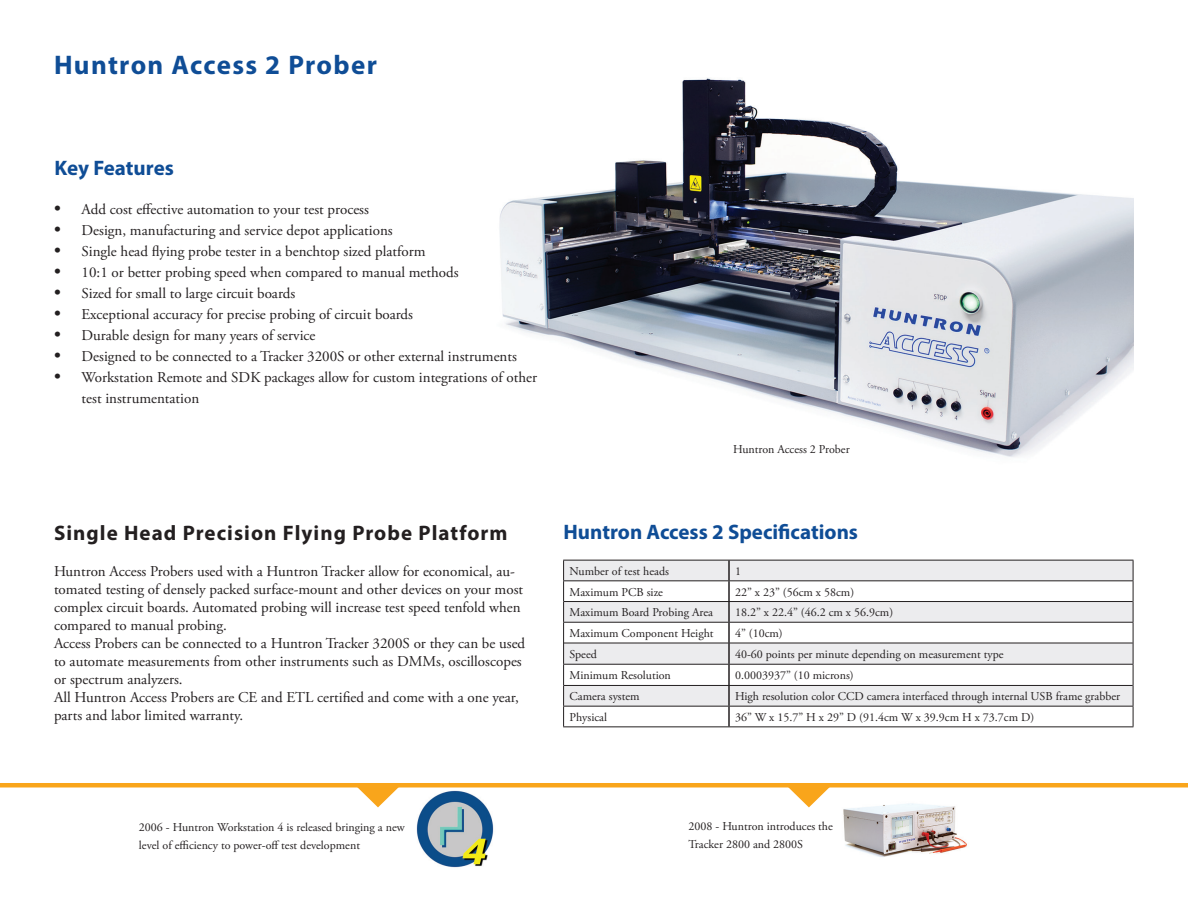
<style>
.page{position:relative;width:1188px;height:918px;background:#fff}
.page>*{position:absolute;margin:0;border:0;box-sizing:border-box;transform-origin:0 0}
.t1{font:700 27px "Myriad Pro";letter-spacing:.05em;color:#0f4d96}
.t2{font:700 21px "Myriad Pro";color:#0f4d96}
.t3{font:700 21px "Myriad Pro";letter-spacing:.05em;color:#231f20}
.t4{font:15px/18px "Adobe Garamond Pro";color:#231f20}
.t5{font:12px/18px "Adobe Garamond Pro";color:#231f20}
.s1{font-family:"Times";font-size:18px}
</style>
<div class="page">
<img style="left:416px;top:790px;width:78px;height:78px">
<img style="left:843px;top:803px;width:124px;height:54px">
<img style="left:499px;top:78px;width:635px;height:379px">
<hr style="left:0;top:783px;width:1188px;height:4px;background:#f9a51b">
<svg style="left:355px;top:787px;width:46px;height:20px"></svg>
<svg style="left:786px;top:787px;width:46px;height:20px"></svg>
<svg style="left:564px;top:561px;width:569px;height:145px;fill:#ececee"></svg>
<svg style="left:728px;top:561px;width:2px;height:19px"></svg>
<hr style="left:728px;top:581px;width:2px;height:20px;background:#231f20">
<hr style="left:728px;top:602px;width:2px;height:20px;background:#231f20">
<hr style="left:728px;top:623px;width:2px;height:20px;background:#231f20">
<hr style="left:728px;top:643px;width:2px;height:21px;background:#231f20">
<hr style="left:728px;top:665px;width:2px;height:20px;background:#231f20">
<hr style="left:728px;top:686px;width:2px;height:20px;background:#231f20">
<svg style="left:728px;top:707px;width:2px;height:19px"></svg>
<hr style="left:564px;top:601px;width:165px;height:1px;background:#231f20">
<hr style="left:729px;top:601px;width:404px;height:1px;background:#231f20">
<hr style="left:564px;top:643px;width:165px;height:1px;background:#231f20">
<hr style="left:729px;top:643px;width:404px;height:1px;background:#231f20">
<hr style="left:564px;top:685px;width:165px;height:1px;background:#231f20">
<hr style="left:729px;top:685px;width:404px;height:1px;background:#231f20">
<hr style="left:563px;top:622px;width:166px;height:1px;background:#231f20">
<hr style="left:729px;top:622px;width:404px;height:1px;background:#231f20">
<hr style="left:563px;top:664px;width:166px;height:1px;background:#231f20">
<hr style="left:729px;top:664px;width:404px;height:1px;background:#231f20">
<hr style="left:563px;top:706px;width:166px;height:1px;background:#231f20">
<hr style="left:729px;top:706px;width:404px;height:1px;background:#231f20">
<hr style="left:563px;top:560px;width:166px;height:1px;background:#231f20">
<hr style="left:729px;top:560px;width:404px;height:1px;background:#231f20">
<hr style="left:563px;top:580px;width:166px;height:1px;background:#231f20">
<hr style="left:729px;top:580px;width:404px;height:1px;background:#231f20">
<svg style="left:563px;top:561px;width:1px;height:165px"></svg>
<svg style="left:1133px;top:561px;width:1px;height:165px"></svg>
<hr style="left:563px;top:726px;width:166px;height:1px;background:#231f20">
<hr style="left:729px;top:726px;width:404px;height:1px;background:#231f20">
<p class="t1" style="left:54px;top:48px;width:325px">Huntron Access 2 Prober</p>
<p class="t2" style="left:55px;top:155px;width:121px">Key Features</p>
<p class="t4" style="left:55px;top:201px;width:316px"><span class="s1">•</span> Add cost effective automation to your test process</p>
<p class="t4" style="left:55px;top:222px;width:340px"><span class="s1">•</span> Design, manufacturing and service depot applications</p>
<p class="t4" style="left:55px;top:243px;width:372px"><span class="s1">•</span> Single head flying probe tester in a benchtop sized platform</p>
<p class="t4" style="left:55px;top:264px;width:406px"><span class="s1">•</span> 10:1 or better probing speed when compared to manual methods</p>
<p class="t4" style="left:55px;top:285px;width:242px"><span class="s1">•</span> Sized for small to large circuit boards</p>
<p class="t4" style="left:55px;top:306px;width:360px"><span class="s1">•</span> Exceptional accuracy for precise probing of circuit boards</p>
<p class="t4" style="left:55px;top:327px;width:262px"><span class="s1">•</span> Durable design for many years of service</p>
<p class="t4" style="left:55px;top:348px;width:464px"><span class="s1">•</span> Designed to be connected to a Tracker 3200S or other external instruments</p>
<p class="t4" style="left:82px;top:368px;width:457px;line-height:21px;text-indent:-27px"><span class="s1">•</span> Workstation Remote and SDK packages allow for custom integrations of other test instrumentation</p>
<p class="t5" style="left:733px;top:441px;width:118px">Huntron Access 2 Prober</p>
<p class="t3" style="left:54px;top:520px;width:455px">Single Head Precision Flying Probe Platform</p>
<p class="t4" style="left:54px;top:563px;width:471px">Huntron Access Probers used with a Huntron Tracker allow for economical, au&shy;tomated testing of densely packed surface-mount and other devices on your most complex circuit boards. Automated probing will increase test speed tenfold when compared to manual probing.</p>
<p class="t4" style="left:54px;top:635px;width:473px">Access Probers can be connected to a Huntron Tracker 3200S or they can be used to automate measurements from other instruments such as DMMs, oscilloscopes or spectrum analyzers.</p>
<p class="t4" style="left:54px;top:689px;width:466px">All Huntron Access Probers are CE and ETL certified and come with a one year, parts and labor limited warranty.</p>
<p class="t2" style="left:564px;top:518px;width:296px">Huntron Access 2 Specifications</p>
<p class="t5" style="left:570px;top:562px;width:101px">Number of test heads</p>
<p class="t5" style="left:735px;top:562px;width:7px">1</p>
<p class="t5" style="left:570px;top:583px;width:95px">Maximum PCB size</p>
<p class="t5" style="left:735px;top:583px;width:121px">22” x 23” (56cm x 58cm)</p>
<p class="t5" style="left:570px;top:604px;width:145px">Maximum Board Probing Area</p>
<p class="t5" style="left:735px;top:604px;width:160px">18.2” x 22.4” (46.2 cm x 56.9cm)</p>
<p class="t5" style="left:570px;top:625px;width:146px">Maximum Component Height</p>
<p class="t5" style="left:735px;top:625px;width:49px">4” (10cm)</p>
<p class="t5" style="left:570px;top:645px;width:29px">Speed</p>
<p class="t5" style="left:735px;top:645px;width:270px">40-60 points per minute depending on measurement type</p>
<p class="t5" style="left:570px;top:667px;width:103px">Minimum Resolution</p>
<p class="t5" style="left:735px;top:667px;width:120px">0.0003937” (10 microns)</p>
<p class="t5" style="left:570px;top:688px;width:72px">Camera system</p>
<p class="t5" style="left:735px;top:688px;width:387px">High resolution color CCD camera interfaced through internal USB frame grabber</p>
<p class="t5" style="left:570px;top:708px;width:39px">Physical</p>
<p class="t5" style="left:735px;top:708px;width:301px">36” W x 15.7” H x 29” D (91.4cm W x 39.9cm H x 73.7cm D)</p>
<p class="t5" style="left:139px;top:818px;width:267px">2006 - Huntron Workstation 4 is released bringing a new level of efficiency to power-off test development</p>
<p class="t5" style="left:688px;top:818px;width:146px">2008 - Huntron introduces the<br>Tracker 2800 and 2800S</p>
</div>
